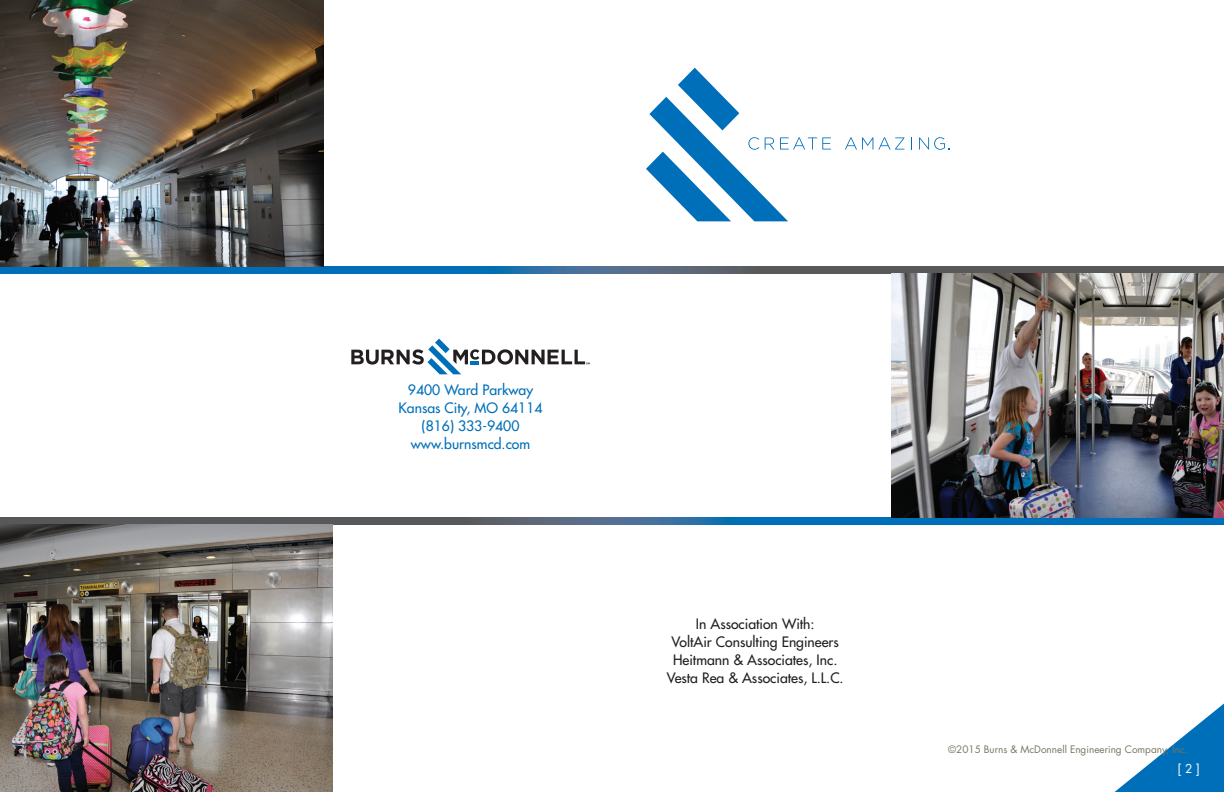
<style>
.page{position:relative;width:1224px;height:792px;background:#fff}
.page>*{position:absolute;margin:0;border:0;box-sizing:border-box;transform-origin:0 0}
.t1{font:14px/18px "Futura";color:#231f20;text-align:center}
.t2{font:14px/18px "Futura";color:#006fba;text-align:center}
.t3{font:12px "Futura";color:#fff}
.t4{font:10px "Futura";color:#767561}
</style>
<div class="page">
<svg style="left:1114px;top:703px;width:110px;height:89px"></svg>
<svg style="left:0;top:266px;width:1224px;height:8px;background:#366689"></svg>
<svg style="left:0;top:517px;width:1224px;height:8px;background:#346588"></svg>
<svg style="left:646px;top:68px;width:185px;height:153px"></svg>
<svg style="left:845px;top:137px;width:59px;height:13px"></svg>
<svg style="left:911px;top:137px;width:1px;height:13px"></svg>
<svg style="left:919px;top:137px;width:31px;height:13px"></svg>
<svg style="left:351px;top:339px;width:239px;height:35px"></svg>
<img style="left:0;top:0;width:324px;height:266px">
<img style="left:891px;top:274px;width:333px;height:243px">
<img style="left:0;top:525px;width:332px;height:267px">
<p class="t2" style="left:399px;top:381px;width:146px">9400 Ward Parkway<br>Kansas City, MO 64114 (816) 333-9400 www.burnsmcd.com</p>
<p class="t1" style="left:667px;top:615px;width:178px">In Association With:<br>VoltAir Consulting Engineers<br>Heitmann &amp; Associates, Inc.<br>Vesta Rea &amp; Associates, L.L.C.</p>
<p class="t4" style="left:948px;top:742px;width:241px">©2015 Burns &amp; McDonnell Engineering Company, Inc.</p>
<p class="t3" style="left:1178px;top:761px;width:24px">[ 2 ]</p>
</div>
